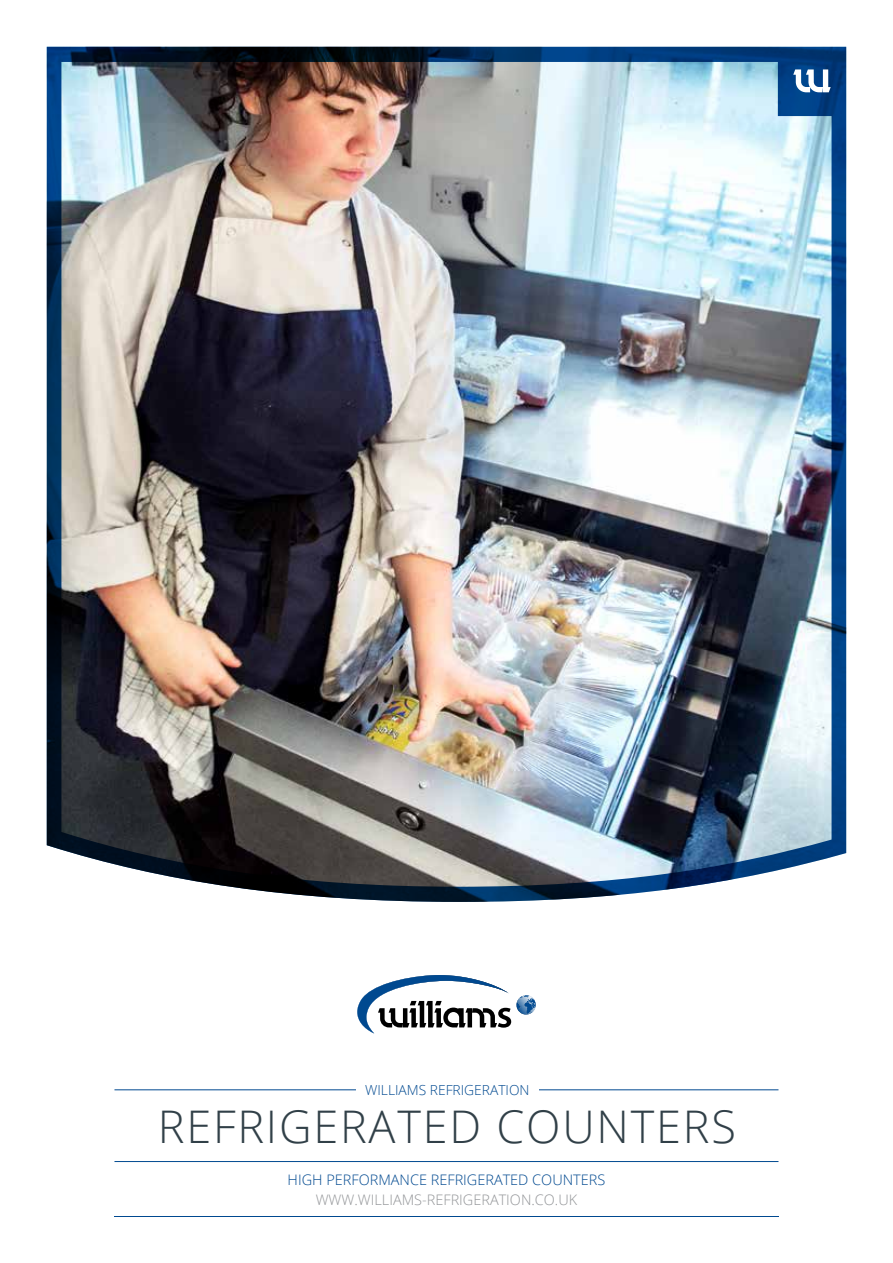
<style>
.page{position:relative;width:893px;height:1263px;background:#fff}
.page>*{position:absolute;margin:0;border:0;box-sizing:border-box;transform-origin:0 0}
.t1{font:300 45px "Open Sans";letter-spacing:.04em;color:#314048}
.t2{font:300 14.55px "Open Sans";color:#004990}
.t3{font:300 14.55px "Open Sans";color:#939598}
.t4{font:300 13.8px "Open Sans";color:#004990}
</style>
<div class="page">
<img style="left:47px;top:47px;width:799px;height:855px">
<svg style="left:793px;top:69px;width:38px;height:23px"></svg>
<svg style="left:357px;top:975px;width:179px;height:58px"></svg>
<hr style="left:114px;top:1216px;width:664px;height:1px;background:#004990">
<hr style="left:114px;top:1089px;width:664px;height:1px;background:#004990">
<hr style="left:114px;top:1161px;width:664px;height:1px;background:#004990">
<div style="left:356px;top:1085px;width:182px;height:10px;background:#fff"></div>
<p class="t4" style="left:365px;top:1081px;width:166px">WILLIAMS REFRIGERATION</p>
<h1 class="t1" style="left:158px;top:1096px;width:580px">REFRIGERATED COUNTERS</h1>
<p class="t2" style="left:288px;top:1170px;width:319px">HIGH PERFORMANCE REFRIGERATED COUNTERS</p>
<p class="t3" style="left:316px;top:1190px;width:263px">WWW.WILLIAMS-REFRIGERATION.CO.UK</p>
</div>
